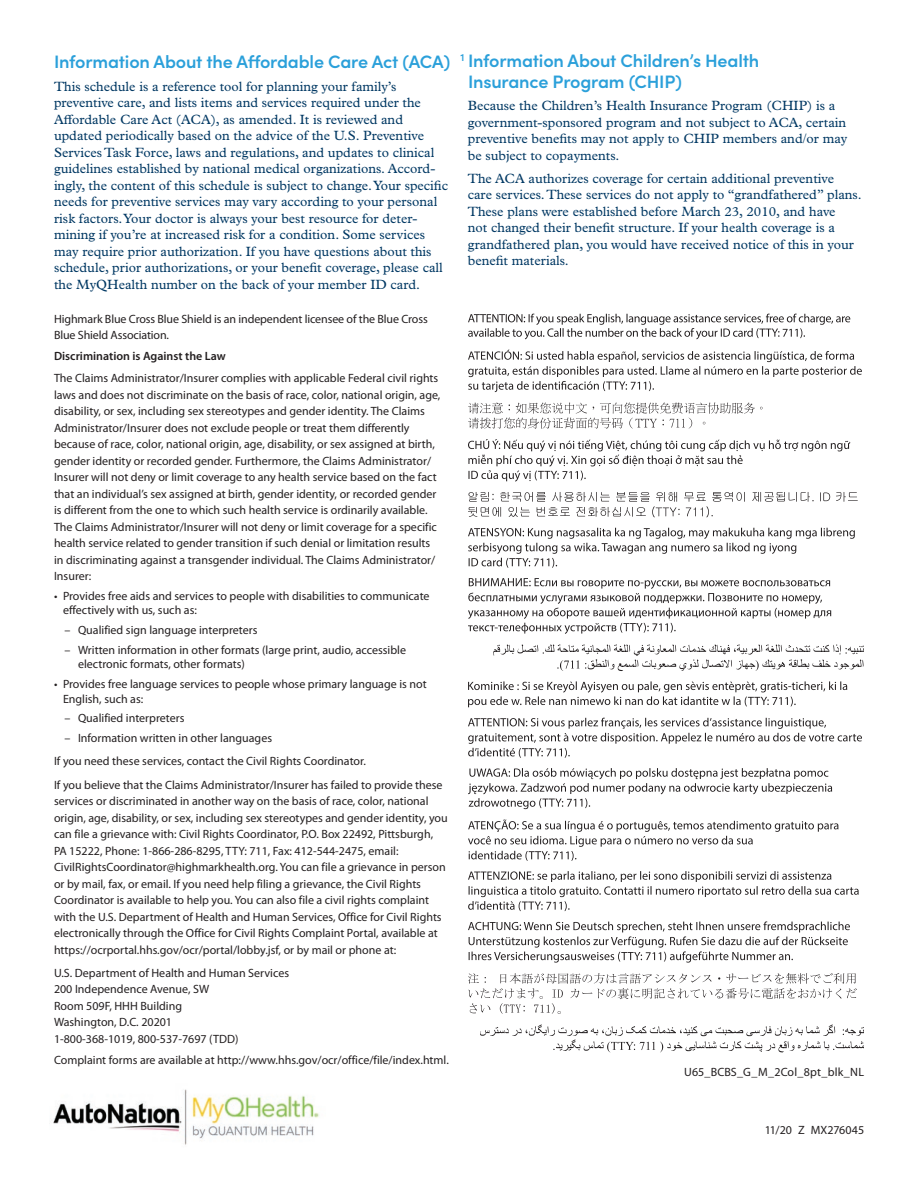
<style>
.page{position:relative;width:918px;height:1188px;background:#fff}
.page>*{position:absolute;margin:0;border:0;box-sizing:border-box;transform-origin:0 0}
.t1{font:600 18px/21px "Sofia Pro";letter-spacing:-.01em;color:#2ba0da}
.t2{font:13.5px/16.5px "Plantin MT Pro";color:#003863}
.Disclaimer{font:12px/16.5px "Myriad Pro";color:#231f20}
.t3{font:600 12px "Myriad Pro";color:#231f20}
</style>
<div class="page">
<svg style="left:468px;top:314px;width:382px;height:25px"></svg>
<svg style="left:468px;top:350px;width:394px;height:42px"></svg>
<svg style="left:468px;top:402px;width:295px;height:27px"></svg>
<svg style="left:468px;top:439px;width:382px;height:43px"></svg>
<svg style="left:468px;top:492px;width:390px;height:25px"></svg>
<svg style="left:468px;top:528px;width:387px;height:40px"></svg>
<svg style="left:468px;top:578px;width:363px;height:56px"></svg>
<svg style="left:493px;top:644px;width:371px;height:27px"></svg>
<svg style="left:468px;top:681px;width:379px;height:26px"></svg>
<svg style="left:468px;top:718px;width:394px;height:40px"></svg>
<svg style="left:468px;top:768px;width:364px;height:41px"></svg>
<svg style="left:468px;top:820px;width:370px;height:41px"></svg>
<svg style="left:468px;top:871px;width:391px;height:40px"></svg>
<svg style="left:468px;top:921px;width:382px;height:42px"></svg>
<svg style="left:468px;top:973px;width:389px;height:41px"></svg>
<svg style="left:480px;top:1024px;width:384px;height:28px"></svg>
<img style="left:53px;top:1089px;width:266px;height:56px">
<p class="t1" style="left:54px;top:49px;width:398px">Information About the Affordable Care Act (ACA)</p>
<p class="t2" style="left:54px;top:78px;width:396px">This schedule is a reference tool for planning your family’s preventive care, and lists items and services required under the Affordable Care Act (ACA), as amended. It is reviewed and updated periodically based on the advice of the U.S. Preventive Services Task Force, laws and regulations, and updates to clinical guidelines established by national medical organizations. Accord&shy;ingly, the content of this schedule is subject to change. Your specific needs for preventive services may vary according to your personal risk factors. Your doctor is always your best resource for deter&shy;mining if you’re at increased risk for a condition. Some services may require prior authorization. If you have questions about this schedule, prior authorizations, or your benefit coverage, please call the MyQHealth number on the back of your member ID card.</p>
<p class="Disclaimer" style="left:54px;top:310px;width:375px">Highmark Blue Cross Blue Shield is an independent licensee of the Blue Cross<br>Blue Shield Association.</p>
<p class="t3" style="left:54px;top:349px;width:173px">Discrimination is Against the Law</p>
<p class="Disclaimer" style="left:54px;top:370px;width:388px">The Claims Administrator/Insurer complies with applicable Federal civil rights laws and does not discriminate on the basis of race, color, national origin, age, disability, or sex, including sex stereotypes and gender identity. The Claims Administrator/Insurer does not exclude people or treat them differently because of race, color, national origin, age, disability, or sex assigned at birth, gender identity or recorded gender. Furthermore, the Claims Administrator/ Insurer will not deny or limit coverage to any health service based on the fact that an individual’s sex assigned at birth, gender identity, or recorded gender is different from the one to which such health service is ordinarily available.<br>The Claims Administrator/Insurer will not deny or limit coverage for a specific health service related to gender transition if such denial or limitation results in discriminating against a transgender individual. The Claims Administrator/ Insurer:</p>
<p class="Disclaimer" style="left:63px;top:589px;width:368px;line-height:14.4px;text-indent:-9px">• Provides free aids and services to people with disabilities to communicate effectively with us, such as:</p>
<p class="Disclaimer" style="left:64px;top:622px;width:195px">– Qualified sign language interpreters</p>
<p class="Disclaimer" style="left:78px;top:643px;width:330px;line-height:14.4px;text-indent:-14px">– Written information in other formats (large print, audio, accessible electronic formats, other formats)</p>
<p class="Disclaimer" style="left:63px;top:677px;width:365px;line-height:14.4px;text-indent:-9px">• Provides free language services to people whose primary language is not<br>English, such as:</p>
<p class="Disclaimer" style="left:64px;top:710px;width:122px">– Qualified interpreters</p>
<p class="Disclaimer" style="left:64px;top:730px;width:209px">– Information written in other languages</p>
<p class="Disclaimer" style="left:54px;top:753px;width:313px">If you need these services, contact the Civil Rights Coordinator.</p>
<p class="Disclaimer" style="left:54px;top:776px;width:395px">If you believe that the Claims Administrator/Insurer has failed to provide these services or discriminated in another way on the basis of race, color, national origin, age, disability, or sex, including sex stereotypes and gender identity, you can file a grievance with: Civil Rights Coordinator, P.O. Box 22492, Pittsburgh, PA 15222, Phone: 1-866-286-8295, TTY: 711, Fax: 412-544-2475, email:<br>CivilRightsCoordinator@highmarkhealth.org. You can file a grievance in person or by mail, fax, or email. If you need help filing a grievance, the Civil Rights Coordinator is available to help you. You can also file a civil rights complaint with the U.S. Department of Health and Human Services, Office for Civil Rights electronically through the Office for Civil Rights Complaint Portal, available at https://ocrportal.hhs.gov/ocr/portal/lobby.jsf, or by mail or phone at:</p>
<p class="Disclaimer" style="left:54px;top:964px;width:237px">U.S. Department of Health and Human Services</p>
<p class="Disclaimer" style="left:54px;top:981px;width:157px">200 Independence Avenue, SW</p>
<p class="Disclaimer" style="left:54px;top:997px;width:130px">Room 509F, HHH Building</p>
<p class="Disclaimer" style="left:54px;top:1014px;width:120px">Washington, D.C. 20201</p>
<p class="Disclaimer" style="left:54px;top:1030px;width:186px">1-800-368-1019, 800-537-7697 (TDD)</p>
<p class="Disclaimer" style="left:54px;top:1052px;width:396px">Complaint forms are available at http://www.hhs.gov/ocr/office/file/index.html.</p>
<p class="t1" style="left:468px;top:49px;width:293px;text-indent:-8px"><sup>1</sup> Information About Children’s Health<br>Insurance Program (CHIP)</p>
<p class="t2" style="left:468px;top:97px;width:381px">Because the Children’s Health Insurance Program (CHIP) is a government-sponsored program and not subject to ACA, certain preventive benefits may not apply to CHIP members and/or may be subject to copayments.</p>
<p class="t2" style="left:468px;top:170px;width:395px">The ACA authorizes coverage for certain additional preventive<br>care services. These services do not apply to “grandfathered” plans.<br>These plans were established before March 23, 2010, and have<br>not changed their benefit structure. If your health coverage is a grandfathered plan, you would have received notice of this in your benefit materials.</p>
<p class="Disclaimer" style="left:684px;top:1063px;width:181px">U65_BCBS_G_M_2Col_8pt_blk_NL</p>
<p class="Disclaimer" style="left:765px;top:1122px;width:101px">11/20 Z MX276045</p>
</div>
